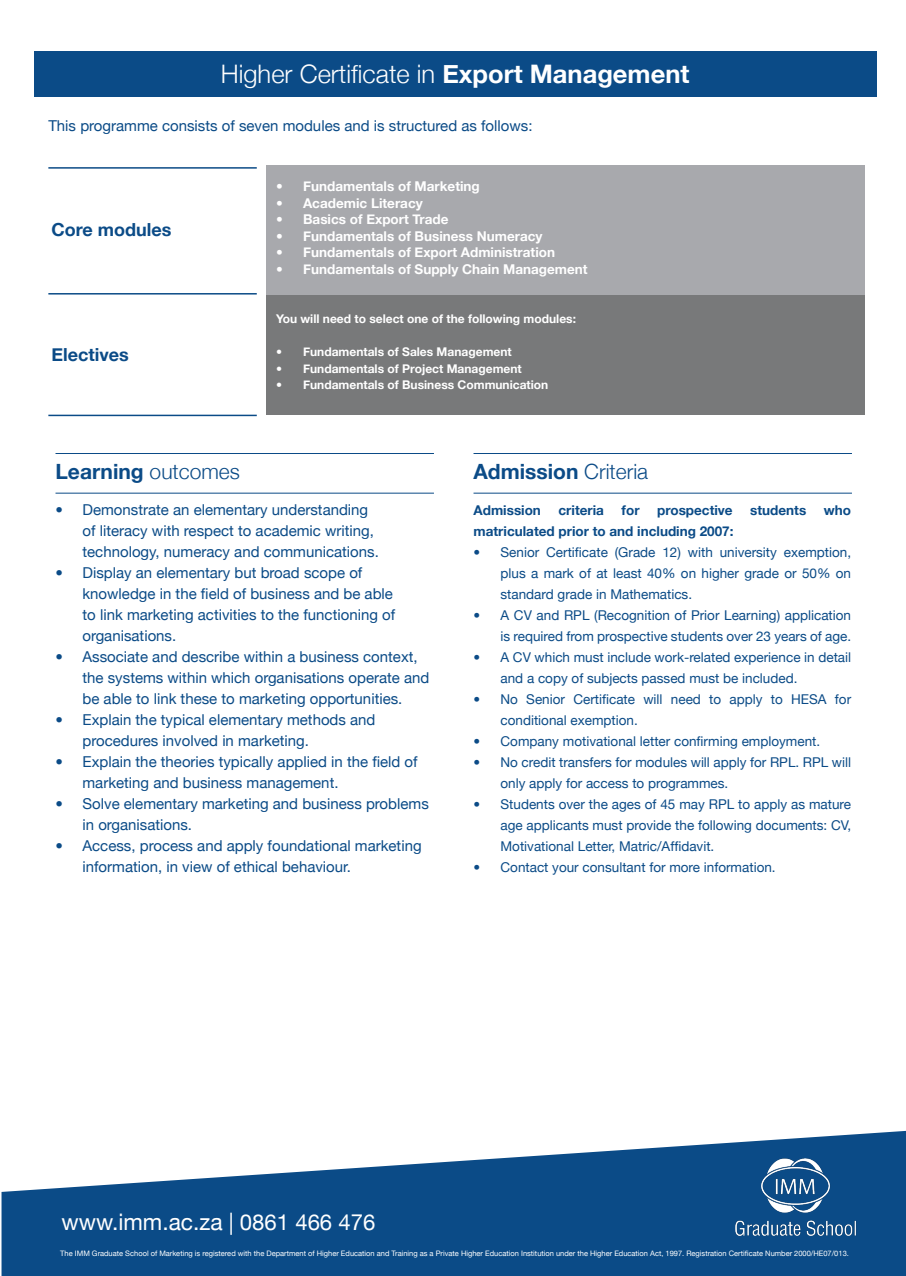
<style>
.page{position:relative;width:906px;height:1276px;background:#fff}
.page>*{position:absolute;margin:0;border:0;box-sizing:border-box;transform-origin:0 0}
.t1{font:300 25.5px "Helvetica Neue";color:#fff}
.t2{font:22.8px "Helvetica Neue";color:#fff}
.t3{font:700 21px "Helvetica Neue";color:#0b4b87}
.t4{font:700 18px "Helvetica Neue";color:#0b4b87}
.t5{font:15px/21px "Helvetica Neue";color:#0b4b87}
.t6{font:13.5px/21px "Helvetica Neue";color:#0b4b87}
.t7{font:700 13.5px "Helvetica Neue";color:#fff}
.t8{font:700 13.5px "Helvetica Neue";color:#0b4b87}
.t9{font:700 12px "Helvetica Neue";color:#fff}
.t10{font:7.5px "Helvetica Neue";color:#fff}
.s1{font-weight:700}
.s2{font-weight:300}
.s3{font-size:22.2px}
</style>
<div class="page">
<hr style="left:56px;top:453px;width:378px;height:1px;background:#0b4b87">
<hr style="left:56px;top:493px;width:378px;height:1px;background:#0b4b87">
<hr style="left:473px;top:453px;width:379px;height:1px;background:#0b4b87">
<hr style="left:473px;top:493px;width:379px;height:1px;background:#0b4b87">
<div style="left:34px;top:52px;width:843px;height:45px;background:#0b4b87"></div>
<svg style="left:2px;top:1131px;width:904px;height:145px;fill:#0b4b87"></svg>
<img style="left:717px;top:1141px;width:148px;height:102px">
<div style="left:266px;top:165px;width:599px;height:129px;background:#a8a9ad"></div>
<div style="left:266px;top:295px;width:599px;height:120px;background:#78797a"></div>
<hr style="left:48px;top:293px;width:209px;height:1px;background:#0b4b87">
<hr style="left:48px;top:415px;width:209px;height:1px;background:#0b4b87">
<hr style="left:48px;top:167px;width:209px;height:2px;background:#0b4b87">
<p class="t1" style="left:221px;top:53px;width:470px">Higher Certificate in <span class="s1">Export Management</span></p>
<p class="t5" style="left:48px;top:115px;width:485px">This programme consists of seven modules and is structured as follows:</p>
<p class="t4" style="left:51px;top:218px;width:121px">Core modules</p>
<p class="t4" style="left:51px;top:343px;width:79px">Electives</p>
<p class="t7" style="left:276px;top:178px;width:205px">• Fundamentals of Marketing</p>
<p class="t7" style="left:276px;top:195px;width:148px">• Academic Literacy</p>
<p class="t7" style="left:276px;top:211px;width:174px">• Basics of Export Trade</p>
<p class="t7" style="left:276px;top:228px;width:268px">• Fundamentals of Business Numeracy</p>
<p class="t7" style="left:276px;top:244px;width:280px">• Fundamentals of Export Administration</p>
<p class="t7" style="left:276px;top:261px;width:313px">• Fundamentals of Supply Chain Management</p>
<p class="t9" style="left:276px;top:311px;width:301px">You will need to select one of the following modules:</p>
<p class="t9" style="left:276px;top:344px;width:237px">• Fundamentals of Sales Management</p>
<p class="t9" style="left:276px;top:361px;width:247px">• Fundamentals of Project Management</p>
<p class="t9" style="left:276px;top:377px;width:274px">• Fundamentals of Business Communication</p>
<p class="t3" style="left:56px;top:458px;width:186px">Learning <span class="s2">outcomes</span></p>
<p class="t5" style="left:82px;top:499px;width:298px;text-indent:-27px">• Demonstrate an elementary understanding of literacy with respect to academic writing, technology, numeracy and communications.</p>
<p class="t5" style="left:82px;top:562px;width:314px;text-indent:-27px">• Display an elementary but broad scope of knowledge in the field of business and be able to link marketing activities to the functioning of organisations.</p>
<p class="t5" style="left:82px;top:646px;width:348px;text-indent:-27px">• Associate and describe within a business context, the systems within which organisations operate and be able to link these to marketing opportunities.</p>
<p class="t5" style="left:82px;top:709px;width:294px;text-indent:-27px">• Explain the typical elementary methods and procedures involved in marketing.</p>
<p class="t5" style="left:82px;top:751px;width:337px;text-indent:-27px">• Explain the theories typically applied in the field of marketing and business management.</p>
<p class="t5" style="left:82px;top:793px;width:348px;text-indent:-27px">• Solve elementary marketing and business problems in organisations.</p>
<p class="t5" style="left:82px;top:835px;width:340px;text-indent:-27px">• Access, process and apply foundational marketing information, in view of ethical behaviour.</p>
<p class="t3" style="left:473px;top:458px;width:176px">Admission <span class="s2">Criteria</span></p>
<p class="t8" style="left:473px;top:501px;width:69px">Admission</p>
<p class="t8" style="left:558px;top:501px;width:47px">criteria</p>
<p class="t8" style="left:621px;top:501px;width:19px">for</p>
<p class="t8" style="left:657px;top:501px;width:77px">prospective</p>
<p class="t8" style="left:750px;top:501px;width:58px">students</p>
<p class="t8" style="left:824px;top:501px;width:29px">who</p>
<p class="t8" style="left:473px;top:522px;width:261px">matriculated prior to and including 2007:</p>
<p class="t6" style="left:500px;top:541px;width:352px;text-align:justify;text-indent:-27px">• Senior Certificate (Grade 12) with university exemption, plus a mark of at least 40% on higher grade or 50% on standard grade in Mathematics.</p>
<p class="t6" style="left:473px;top:604px;width:379px;text-align:right">• A CV and RPL (Recognition of Prior Learning) application is required from prospective students over 23 years of age.</p>
<p class="t6" style="left:500px;top:646px;width:352px;text-indent:-27px">• A CV which must include work-related experience in detail and a copy of subjects passed must be included.</p>
<p class="t6" style="left:500px;top:688px;width:352px;text-indent:-27px">• No Senior Certificate will need to apply to HESA for conditional exemption.</p>
<p class="t6" style="left:473px;top:730px;width:348px">• Company motivational letter confirming employment.</p>
<p class="t6" style="left:500px;top:751px;width:352px;text-indent:-27px">• No credit transfers for modules will apply for RPL. RPL will only apply for access to programmes.</p>
<p class="t6" style="left:500px;top:793px;width:352px;text-align:justify;text-indent:-27px">• Students over the ages of 45 may RPL to apply as mature age applicants must provide the following documents: CV, Motivational Letter, Matric/Affidavit.</p>
<p class="t6" style="left:473px;top:856px;width:304px">• Contact your consultant for more information.</p>
<p class="t2" style="left:61px;top:1208px;width:315px">www.imm.ac.za <span class="s3">| 0861 466 476</span></p>
<p class="t10" style="left:60px;top:1248px;width:790px">The IMM Graduate School of Marketing is registered with the Department of Higher Education and Training as a Private Higher Education Institution under the Higher Education Act, 1997. Registration Certificate Number 2000/HE07/013.</p>
</div>
